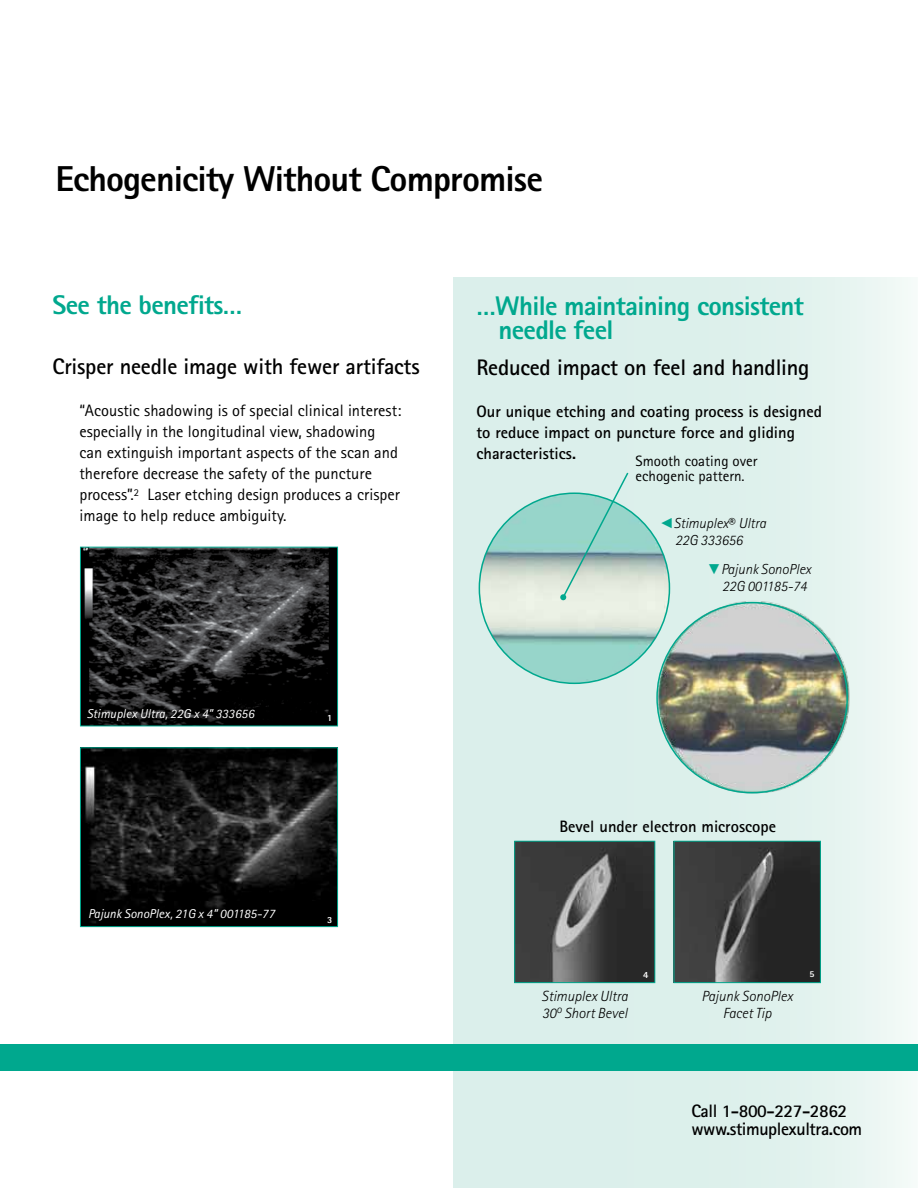
<style>
.page{position:relative;width:918px;height:1188px;background:#fff}
.page>*{position:absolute;margin:0;border:0;box-sizing:border-box;transform-origin:0 0}
.t1{font:800 36px "Rotis Sans Serif Std";letter-spacing:-.025em;color:#000}
.t2{font:800 27px/24px "Rotis Sans Serif Std";letter-spacing:-.025em;color:#00a88e}
.t3{font:700 22.5px "Rotis Sans Serif Std";letter-spacing:-.01em;color:#000}
.t4{font:700 18px/18px "Rotis Sans Serif Std";letter-spacing:-.025em;color:#000}
.t5{font:16.5px/21px "Rotis Sans Serif Std";color:#000}
.t6{font:700 16.5px/21px "Rotis Sans Serif Std";color:#000}
.t7{font:15px/15px "Rotis Sans Serif Pro";color:#000}
.t8{font:italic 300 14.7px/17.7px "Rotis Sans Serif Std";color:#000;text-align:center}
.t9{font:italic 300 14.55px/17.1px "Rotis Sans Serif Std";color:#000;text-align:center}
.t10{font:italic 12.9px "Rotis Sans Serif Std";color:#fff}
.t11{font:800 9.45px "Rotis Sans Serif Std";color:#fff}
.t12{font:800 9px "Rotis Sans Serif Std";color:#fff}
.s1{font-family:"Arial Narrow";font-weight:400;font-style:normal;color:#00a88e}
.s2{font-weight:700;font-style:normal}
</style>
<div class="page">
<div style="left:454px;top:278px;width:464px;height:910px;background:linear-gradient(to right,#d5ede8,#e9f5f2)"></div>
<div style="left:0;top:1044px;width:918px;height:27px;background:#00a88e"></div>
<img style="left:82px;top:749px;width:254px;height:176px">
<div style="left:80px;top:747px;width:258px;height:180px;border:1px solid #00a88e"></div>
<img style="left:82px;top:549px;width:254px;height:175px">
<div style="left:80px;top:547px;width:258px;height:179px;border:1px solid #00a88e"></div>
<img style="left:643px;top:592px;width:233px;height:218px">
<img style="left:676px;top:843px;width:143px;height:138px">
<div style="left:674px;top:841px;width:147px;height:142px;border:1px solid #00a88e"></div>
<img style="left:516px;top:843px;width:137px;height:138px">
<div style="left:514px;top:841px;width:141px;height:142px;border:1px solid #00a88e"></div>
<img style="left:479px;top:493px;width:190px;height:190px;border-radius:95px">
<svg style="left:560px;top:471px;width:70px;height:129px;background:#afd7ce"></svg>
<h1 class="t1" style="left:55px;top:156px;width:489px">Echogenicity Without Compromise</h1>
<h2 class="t2" style="left:52px;top:293px;width:191px">See the benefits…</h2>
<h3 class="t3" style="left:52px;top:352px;width:369px">Crisper needle image with fewer artifacts</h3>
<p class="t5" style="left:79px;top:400px;width:323px">“Acoustic shadowing is of special clinical interest: especially in the longitudinal view, shadowing can extinguish important aspects of the scan and therefore decrease the safety of the puncture process”.<sup>2</sup> Laser etching design produces a crisper image to help reduce ambiguity.</p>
<p class="t10" style="left:87px;top:706px;width:169px">Stimuplex Ultra, 22G x 4” 333656</p>
<p class="t11" style="left:327px;top:712px;width:7px">1</p>
<p class="t10" style="left:88px;top:906px;width:188px">Pajunk SonoPlex, 21G x 4” 001185-77</p>
<p class="t11" style="left:327px;top:913px;width:7px">3</p>
<h2 class="t2" style="left:498px;top:293px;width:307px;text-indent:-22px">…While maintaining consistent needle feel</h2>
<h3 class="t3" style="left:476px;top:353px;width:335px">Reduced impact on feel and handling</h3>
<p class="t6" style="left:476px;top:400px;width:347px">Our unique etching and coating process is designed to reduce impact on puncture force and gliding characteristics.</p>
<p class="t7" style="left:636px;top:454px;width:123px">Smooth coating over echogenic pattern.</p>
<p class="t9" style="left:659px;top:515px;width:108px"><span class="s1">◄</span>Stimuplex<span class="s2">®</span> Ultra<br>22G 333656</p>
<p class="t9" style="left:709px;top:560px;width:104px;text-align:right"><span class="s1">▼</span>Pajunk SonoPlex<br>22G 001185-74</p>
<p class="t6" style="left:559px;top:816px;width:218px">Bevel under electron microscope</p>
<p class="t8" style="left:542px;top:987px;width:88px;text-align:left">Stimuplex Ultra<br>30<sup>o</sup> Short Bevel</p>
<p class="t11" style="left:643px;top:969px;width:7px">4</p>
<p class="t12" style="left:809px;top:968px;width:7px">5</p>
<p class="t8" style="left:702px;top:987px;width:93px">Pajunk SonoPlex<br>Facet Tip</p>
<p class="t4" style="left:691px;top:1102px;width:172px">Call 1-800-227-2862 www.stimuplexultra.com</p>
</div>
